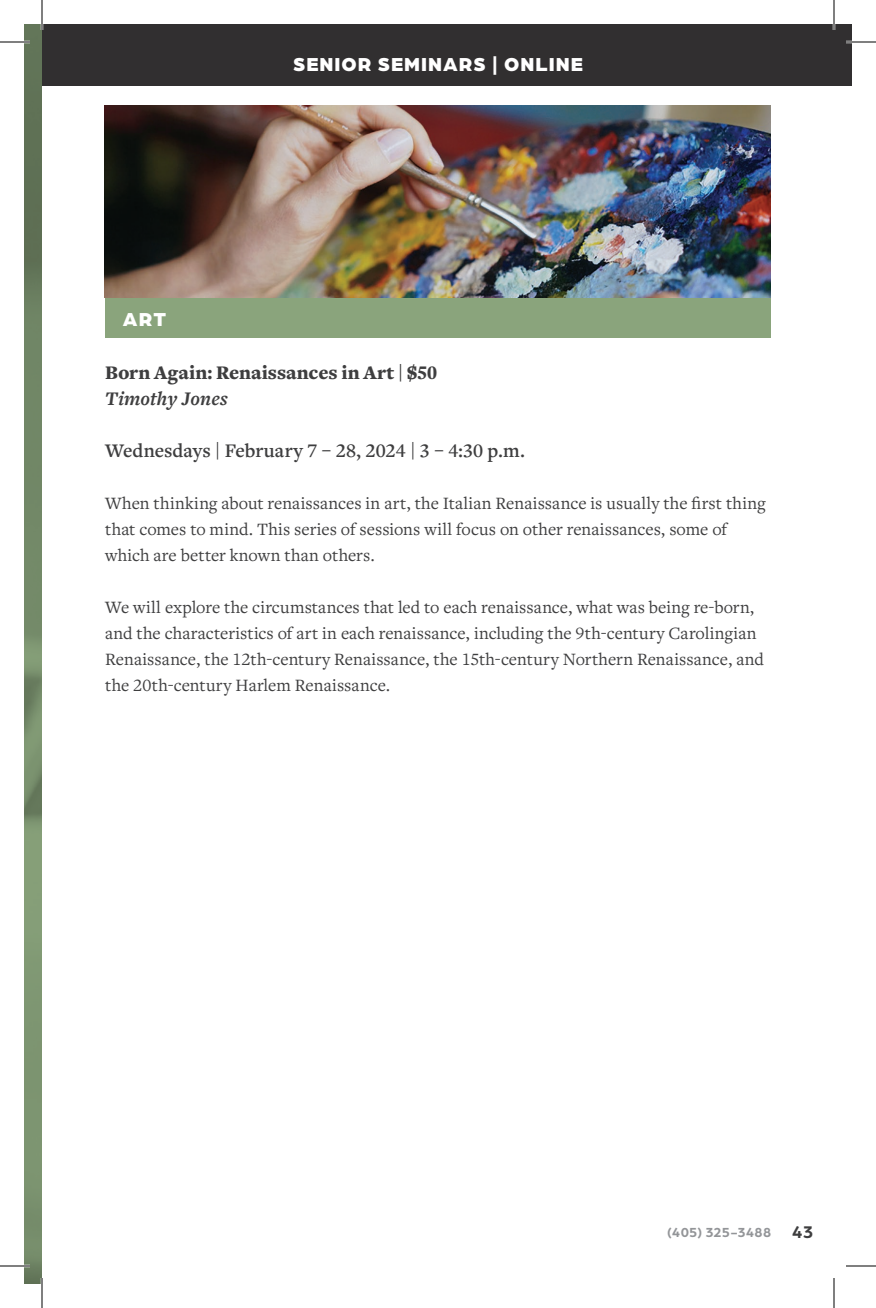
<style>
.page{position:relative;width:876px;height:1308px;background:#fff}
.page>*{position:absolute;margin:0;border:0;box-sizing:border-box;transform-origin:0 0}
.t1{font:600 20px "Freight Text Pro";color:#3e3e3f}
.t2{font:900 20px "Freight Text Pro";color:#3e3e3f}
.t3{font:900 20px "Arboria";letter-spacing:.05em;color:#fff}
.t4{font:italic 700 20px "Freight Text Pro";letter-spacing:.01em;color:#3e3e3f}
.t5{font:18px/26px "Freight Text Pro";letter-spacing:.005em;color:#3e3e3f}
.t6{font:700 14px "Arboria";letter-spacing:.015em;color:#939598}
.s1{font-size:18px;color:#3e3e3f}
</style>
<div class="page">
<svg style="left:24px;top:24px;width:18px;height:1260px;background:#728867"></svg>
<div style="left:42px;top:24px;width:810px;height:61px;background:#312f30"></div>
<div style="left:105px;top:298px;width:666px;height:39px;background:#8aa47c"></div>
<img style="left:105px;top:105px;width:666px;height:193px">
<hr style="left:0;top:41px;width:30px;height:2px;background:#fff">
<hr style="left:846px;top:41px;width:30px;height:2px;background:#fff">
<hr style="left:0;top:1265px;width:30px;height:2px;background:#fff">
<hr style="left:41px;top:0;width:2px;height:30px;background:#fff">
<hr style="left:41px;top:1278px;width:2px;height:30px;background:#fff">
<hr style="left:833px;top:0;width:2px;height:30px;background:#fff">
<hr style="left:0;top:42px;width:30px;height:1px;background:#000">
<hr style="left:846px;top:42px;width:30px;height:1px;background:#000">
<hr style="left:0;top:1266px;width:30px;height:1px;background:#000">
<hr style="left:846px;top:1266px;width:30px;height:1px;background:#000">
<hr style="left:42px;top:0;width:1px;height:30px;background:#000">
<hr style="left:42px;top:1278px;width:1px;height:30px;background:#000">
<hr style="left:834px;top:0;width:1px;height:30px;background:#000">
<hr style="left:834px;top:1278px;width:1px;height:30px;background:#000">
<p class="t3" style="left:123px;top:305px;width:45px">ART</p>
<p class="t3" style="left:293px;top:50px;width:291px">SENIOR SEMINARS | ONLINE</p>
<p class="t2" style="left:105px;top:359px;width:334px">Born Again: Renaissances in Art | $50</p>
<p class="t4" style="left:105px;top:385px;width:124px">Timothy Jones</p>
<p class="t1" style="left:105px;top:437px;width:421px">Wednesdays | February 7 – 28, 2024 | 3 – 4:30 p.m.</p>
<p class="t5" style="left:105px;top:489px;width:662px">When thinking about renaissances in art, the Italian Renaissance is usually the first thing that comes to mind. This series of sessions will focus on other renaissances, some of which are better known than others.</p>
<p class="t5" style="left:105px;top:593px;width:660px">We will explore the circumstances that led to each renaissance, what was being re-born, and the characteristics of art in each renaissance, including the 9th-century Carolingian Renaissance, the 12th-century Renaissance, the 15th-century Northern Renaissance, and the 20th-century Harlem Renaissance.</p>
<p class="t6" style="left:667px;top:1223px;width:147px">(405) 325-3488 <span class="s1">43</span></p>
</div>
